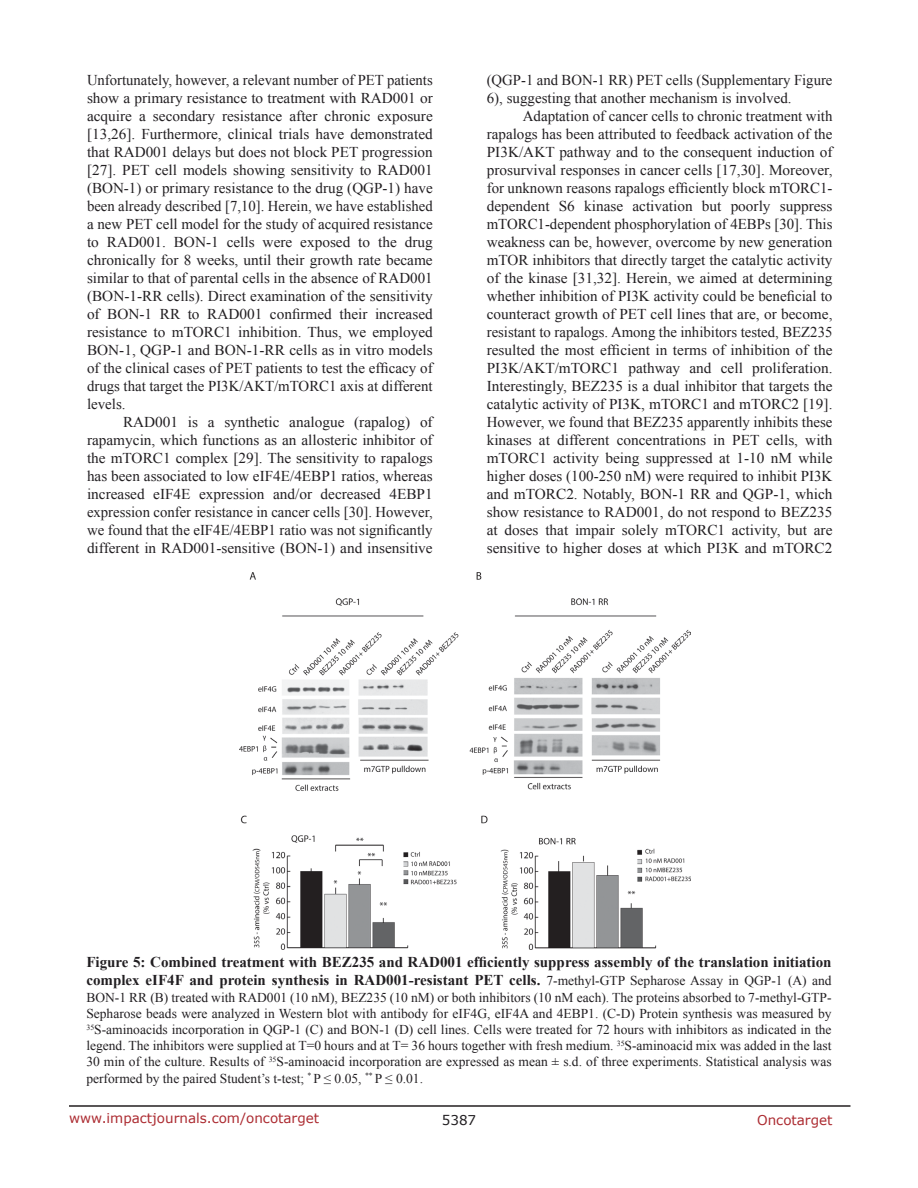
<style>
.page{position:relative;width:918px;height:1188px;background:#fff}
.page>*{position:absolute;margin:0;border:0;box-sizing:border-box;transform-origin:0 0}
.BodyText{font:15px/18px "Times New Roman";color:#221f22;text-align:justify}
.FigureText{font:700 15px/18px "Times New Roman";color:#221f22}
.FigureText-2{font:13.5px/16.2px "Times New Roman";color:#221f22;text-align:justify}
.t1{font:13.5px "Verdana";color:#ac2b31}
.t2{font:13.5px "Verdana";color:#221f22}
.s1{font-weight:400;font-size:13.5px}
</style>
<div class="page">
<hr style="left:69px;top:1105px;width:781px;height:2px;background:#231f20">
<img style="left:239px;top:572px;width:452px;height:378px">
<p class="BodyText" style="left:87px;top:71px;width:347px">Unfortunately, however, a relevant number of PET patients show a primary resistance to treatment with RAD001 or acquire a secondary resistance after chronic exposure [13,26]. Furthermore, clinical trials have demonstrated that RAD001 delays but does not block PET progression [27]. PET cell models showing sensitivity to RAD001 (BON-1) or primary resistance to the drug (QGP-1) have been already described [7,10]. Herein, we have established a new PET cell model for the study of acquired resistance to RAD001. BON-1 cells were exposed to the drug chronically for 8 weeks, until their growth rate became similar to that of parental cells in the absence of RAD001 (BON-1-RR cells). Direct examination of the sensitivity of BON-1 RR to RAD001 confirmed their increased resistance to mTORC1 inhibition. Thus, we employed BON-1, QGP-1 and BON-1-RR cells as in vitro models of the clinical cases of PET patients to test the efficacy of drugs that target the PI3K/AKT/mTORC1 axis at different levels.</p>
<p class="BodyText" style="left:87px;top:413px;width:347px;text-indent:36px">RAD001 is a synthetic analogue (rapalog) of rapamycin, which functions as an allosteric inhibitor of the mTORC1 complex [29]. The sensitivity to rapalogs has been associated to low eIF4E/4EBP1 ratios, whereas increased eIF4E expression and/or decreased 4EBP1 expression confer resistance in cancer cells [30]. However, we found that the eIF4E/4EBP1 ratio was not significantly different in RAD001-sensitive (BON-1) and insensitive</p>
<p class="BodyText" style="left:487px;top:71px;width:347px">(QGP-1 and BON-1 RR) PET cells (Supplementary Figure<br>6), suggesting that another mechanism is involved.</p>
<p class="BodyText" style="left:487px;top:107px;width:347px;text-indent:36px">Adaptation of cancer cells to chronic treatment with rapalogs has been attributed to feedback activation of the PI3K/AKT pathway and to the consequent induction of prosurvival responses in cancer cells [17,30]. Moreover, for unknown reasons rapalogs efficiently block mTORC1- dependent S6 kinase activation but poorly suppress mTORC1-dependent phosphorylation of 4EBPs [30]. This weakness can be, however, overcome by new generation mTOR inhibitors that directly target the catalytic activity of the kinase [31,32]. Herein, we aimed at determining whether inhibition of PI3K activity could be beneficial to counteract growth of PET cell lines that are, or become, resistant to rapalogs. Among the inhibitors tested, BEZ235 resulted the most efficient in terms of inhibition of the PI3K/AKT/mTORC1 pathway and cell proliferation.<br>Interestingly, BEZ235 is a dual inhibitor that targets the catalytic activity of PI3K, mTORC1 and mTORC2 [19].<br>However, we found that BEZ235 apparently inhibits these kinases at different concentrations in PET cells, with mTORC1 activity being suppressed at 1-10 nM while higher doses (100-250 nM) were required to inhibit PI3K and mTORC2. Notably, BON-1 RR and QGP-1, which show resistance to RAD001, do not respond to BEZ235 at doses that impair solely mTORC1 activity, but are sensitive to higher doses at which PI3K and mTORC2</p>
<p class="FigureText" style="left:86px;top:953px;width:747px">Figure 5: Combined treatment with BEZ235 and RAD001 efficiently suppress assembly of the translation initiation complex eIF4F and protein synthesis in RAD001-resistant PET cells. <span class="s1">7-methyl-GTP Sepharose Assay in QGP-1 (A) and</span></p>
<p class="FigureText-2" style="left:86px;top:989px;width:747px">BON-1 RR (B) treated with RAD001 (10 nM), BEZ235 (10 nM) or both inhibitors (10 nM each). The proteins absorbed to 7-methyl-GTP-Sepharose beads were analyzed in Western blot with antibody for eIF4G, eIF4A and 4EBP1. (C-D) Protein synthesis was measured by <sup>35</sup>S-aminoacids incorporation in QGP-1 (C) and BON-1 (D) cell lines. Cells were treated for 72 hours with inhibitors as indicated in the legend. The inhibitors were supplied at T=0 hours and at T= 36 hours together with fresh medium. <sup>35</sup>S-aminoacid mix was added in the last 30 min of the culture. Results of <sup>35</sup>S-aminoacid incorporation are expressed as mean ± s.d. of three experiments. Statistical analysis was performed by the paired Student’s t-test; <sup>*</sup> P ≤ 0.05, <sup>**</sup> P ≤ 0.01.</p>
<p class="t1" style="left:69px;top:1109px;width:252px">www.impactjournals.com/oncotarget</p>
<p class="t2" style="left:442px;top:1111px;width:36px">5387</p>
<p class="t1" style="left:757px;top:1111px;width:77px">Oncotarget</p>
</div>
